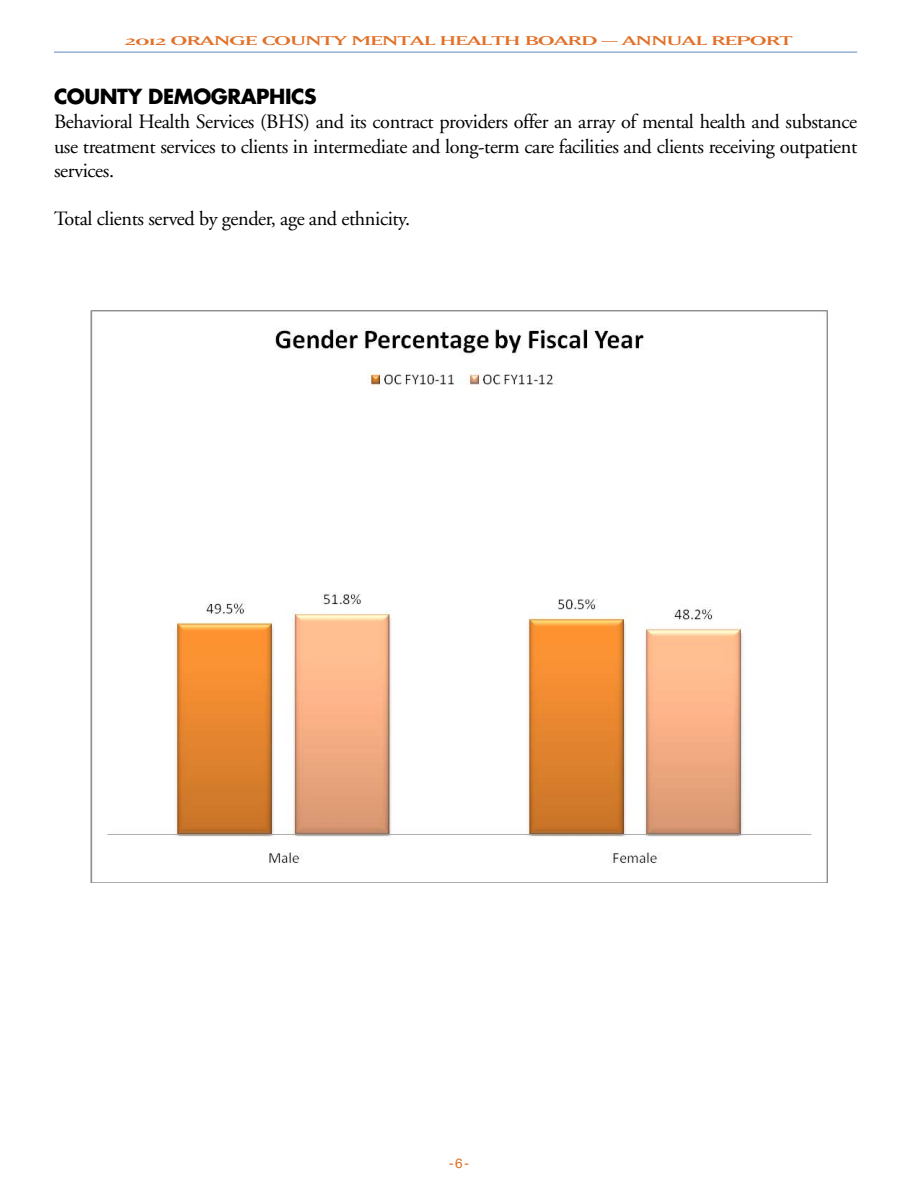
<style>
.page{position:relative;width:918px;height:1188px;background:#fff}
.page>*{position:absolute;margin:0;border:0;box-sizing:border-box;transform-origin:0 0}
.t1{font:20.25px/24.3px "Adobe Garamond";letter-spacing:-.02em;color:#000;text-align:justify}
.t2{font:700 20.25px "Futura";letter-spacing:-.02em;color:#000}
.t3{font:15px "Matrix Wide";letter-spacing:-.08em;color:#e27028}
.t4{font:13.5px "Helvetica";color:#e27028}
</style>
<div class="page">
<hr style="left:54px;top:51px;width:803px;height:2px;background:#95b2d7">
<img style="left:91px;top:310px;width:736px;height:573px">
<p class="t3" style="left:125px;top:34px;width:670px">2012 ORANGE COUNTY MENTAL HEALTH BOARD – ANNUAL REPORT</p>
<p class="t2" style="left:54px;top:82px;width:264px">COUNTY DEMOGRAPHICS</p>
<p class="t1" style="left:54px;top:110px;width:805px">Behavioral Health Services (BHS) and its contract providers offer an array of mental health and substance use treatment services to clients in intermediate and long-term care facilities and clients receiving outpatient services.</p>
<p class="t1" style="left:54px;top:207px;width:358px">Total clients served by gender, age and ethnicity.</p>
<p class="t4" style="left:449px;top:1158px;width:21px">- 6 -</p>
</div>
